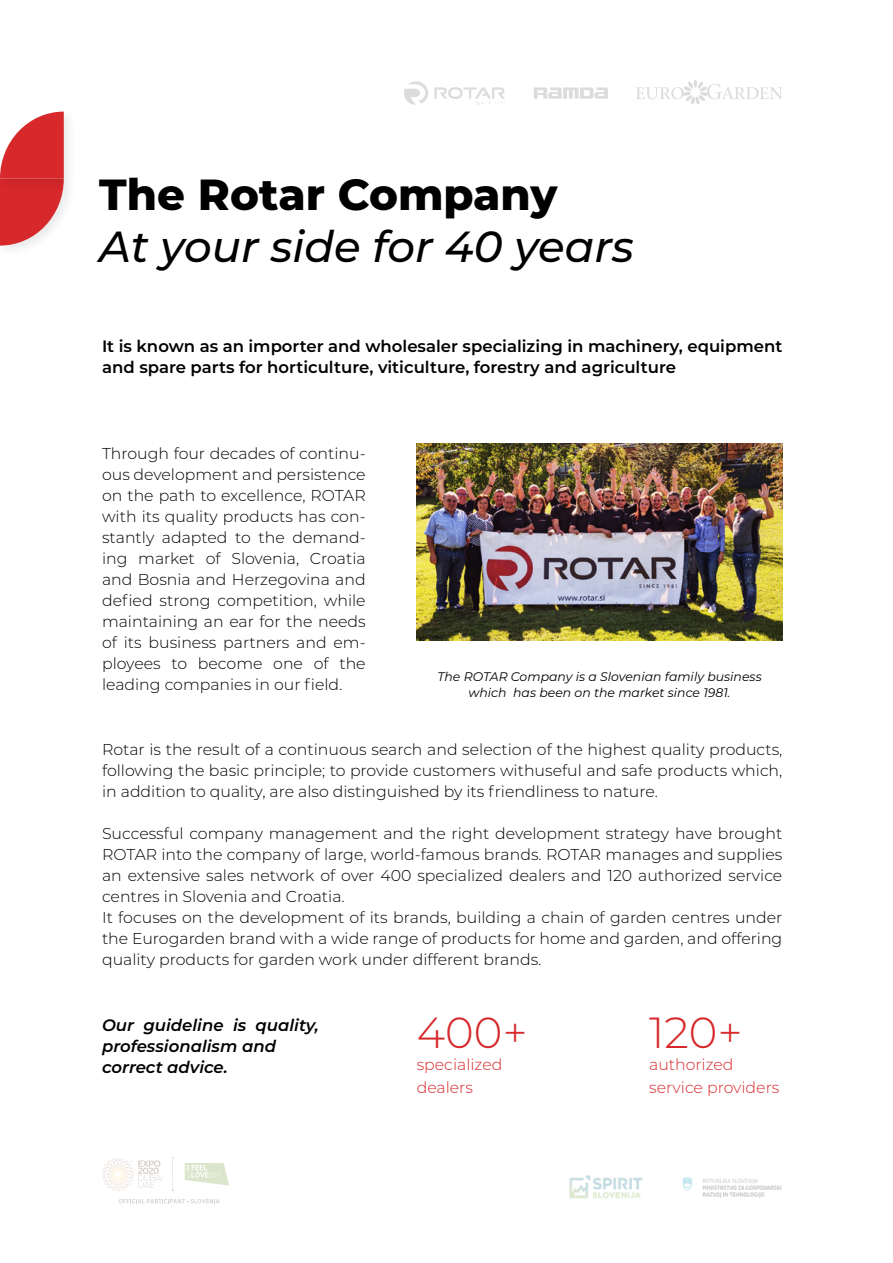
<style>
.page{position:relative;width:893px;height:1263px;background:#fff}
.page>*{position:absolute;margin:0;border:0;box-sizing:border-box;transform-origin:0 0}
.t1{font:italic 500 43.5px "Montserrat";color:#000}
.t2{font:800 43.5px "Montserrat";color:#000}
.t3{font:300 43.5px "Montserrat";color:#d7282b}
.t4{font:600 16.5px/21px "Montserrat";color:#000}
.t5{font:italic 600 16.5px/21px "Montserrat";color:#000}
.t6{font:300 15.75px/21px "Montserrat";color:#000;text-align:justify}
.t7{font:300 15.75px/22.5px "Montserrat";color:#d7282b}
.t8{font:italic 12.45px/16.5px "Montserrat";color:#000;text-align:center}
</style>
<div class="page">
<svg style="left:404px;top:81px;width:24px;height:24px"></svg>
<svg style="left:434px;top:87px;width:71px;height:18px"></svg>
<svg style="left:534px;top:87px;width:74px;height:12px"></svg>
<svg style="left:119px;top:1199px;width:100px;height:4px"></svg>
<svg style="left:102px;top:1158px;width:60px;height:32px"></svg>
<svg style="left:185px;top:1163px;width:44px;height:22px"></svg>
<svg style="left:172px;top:1158px;width:2px;height:33px"></svg>
<img style="left:569px;top:1175px;width:213px;height:24px">
<svg style="left:636px;top:80px;width:147px;height:25px"></svg>
<img style="left:417px;top:444px;width:365px;height:196px">
<div style="left:0;top:107px;width:78px;height:85px;background:#000;opacity:.09"></div>
<svg style="left:0;top:112px;width:64px;height:134px"></svg>
<h1 class="t2" style="left:99px;top:163px;width:460px">The Rotar Company</h1>
<h1 class="t1" style="left:99px;top:217px;width:536px">At your side for 40 years</h1>
<p class="t4" style="left:102px;top:335px;width:682px">It is known as an importer and wholesaler specializing in machinery, equipment and spare parts for horticulture, viticulture, forestry and agriculture</p>
<p class="t6" style="left:102px;top:442px;width:265px">Through four decades of continu&shy;ous development and persistence on the path to excellence, ROTAR with its quality products has con&shy;stantly adapted to the demand&shy;ing market of Slovenia, Croatia and Bosnia and Herzegovina and defied strong competition, while maintaining an ear for the needs of its business partners and em&shy;ployees to become one of the leading companies in our field.</p>
<p class="t8" style="left:437px;top:668px;width:326px">The ROTAR Company is a Slovenian family business which has been on the market since 1981.</p>
<p class="t6" style="left:102px;top:738px;width:682px">Rotar is the result of a continuous search and selection of the highest quality products, following the basic principle; to provide customers withuseful and safe products which, in addition to quality, are also distinguished by its friendliness to nature.</p>
<p class="t6" style="left:102px;top:822px;width:682px;text-align:left">Successful company management and the right development strategy have brought ROTAR into the company of large, world-famous brands. ROTAR manages and supplies an extensive sales network of over 400 specialized dealers and 120 authorized service centres in Slovenia and Croatia.<br>It focuses on the development of its brands, building a chain of garden centres under the Eurogarden brand with a wide range of products for home and garden, and offering quality products for garden work under different brands.</p>
<p class="t5" style="left:102px;top:1013px;width:218px">Our guideline is quality, professionalism and correct advice.</p>
<h1 class="t3" style="left:417px;top:1002px;width:112px">400+</h1>
<p class="t7" style="left:417px;top:1053px;width:87px">specialized dealers</p>
<h1 class="t3" style="left:649px;top:1002px;width:95px">120+</h1>
<p class="t7" style="left:649px;top:1053px;width:132px">authorized service providers</p>
</div>
